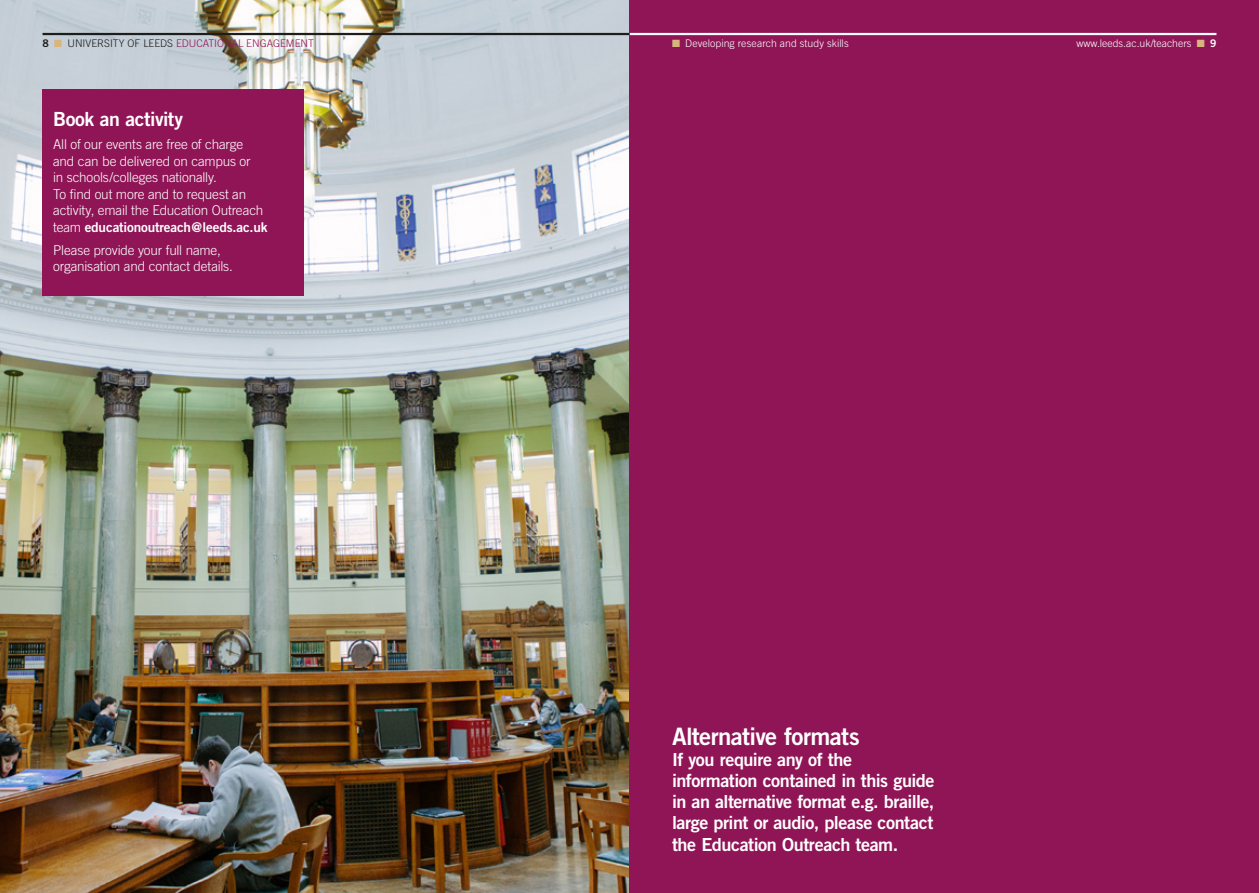
<style>
.page{position:relative;width:1259px;height:893px;background:#fff}
.page>*{position:absolute;margin:0;border:0;box-sizing:border-box;transform-origin:0 0}
.t1{font:24px "Trade Gothic Bold Two";letter-spacing:-.025em;color:#fff}
.t2{font:19.5px "Trade Gothic Bold Two";letter-spacing:-.025em;color:#fff}
.t3{font:18px/21px "Trade Gothic Bold Two";letter-spacing:-.025em;color:#fff}
.t4{font:300 13.5px/16.5px "Trade Gothic";letter-spacing:-.01em;color:#fff}
.t5{font:13.5px "Trade Gothic Bold Two";letter-spacing:-.01em;color:#fff}
.t6{font:300 10.5px "Trade Gothic";color:#fff}
.t7{font:300 10.5px "Trade Gothic";color:#901557}
.s1{font-family:"Trade Gothic Bold Two";font-weight:400;color:#1d1d1b}
.s2{color:#d9b57e}
.s3{color:#1d1d1b}
.s4{font-family:"Trade Gothic Bold Two";font-weight:400}
.s5{font-family:"Trade Gothic";font-weight:300}
</style>
<div class="page">
<img style="left:0;top:0;width:629px;height:893px">
<div style="left:629px;top:0;width:630px;height:893px;background:#901557"></div>
<hr style="left:629px;top:33px;width:587px;height:2px;background:#fff">
<hr style="left:43px;top:33px;width:586px;height:2px;background:#1d1d1b">
<div style="left:43px;top:89px;width:261px;height:207px;background:#901557"></div>
<p class="t7" style="left:43px;top:37px;width:273px"><span class="s1">8</span> <span class="s2">■</span> <span class="s3">UNIVERSITY OF LEEDS</span> EDUCATIONAL ENGAGEMENT</p>
<p class="t6" style="left:672px;top:37px;width:178px"><span class="s2">■</span> Developing research and study skills</p>
<p class="t6" style="left:1076px;top:37px;width:141px">www.leeds.ac.uk/teachers <span class="s2">■</span> <span class="s4">9</span></p>
<h2 class="t2" style="left:53px;top:107px;width:131px">Book an activity</h2>
<p class="t4" style="left:53px;top:136px;width:212px">All of our events are free of charge and can be delivered on campus or in schools/colleges nationally.<br>To find out more and to request an activity, email the Education Outreach</p>
<p class="t5" style="left:53px;top:219px;width:216px"><span class="s5">team</span> educationoutreach@leeds.ac.uk</p>
<p class="t4" style="left:53px;top:241px;width:181px">Please provide your full name, organisation and contact details.</p>
<h1 class="t1" style="left:672px;top:722px;width:189px">Alternative formats</h1>
<h3 class="t3" style="left:672px;top:749px;width:264px">If you require any of the information contained in this guide in an alternative format e.g. braille, large print or audio, please contact the Education Outreach team.</h3>
</div>
